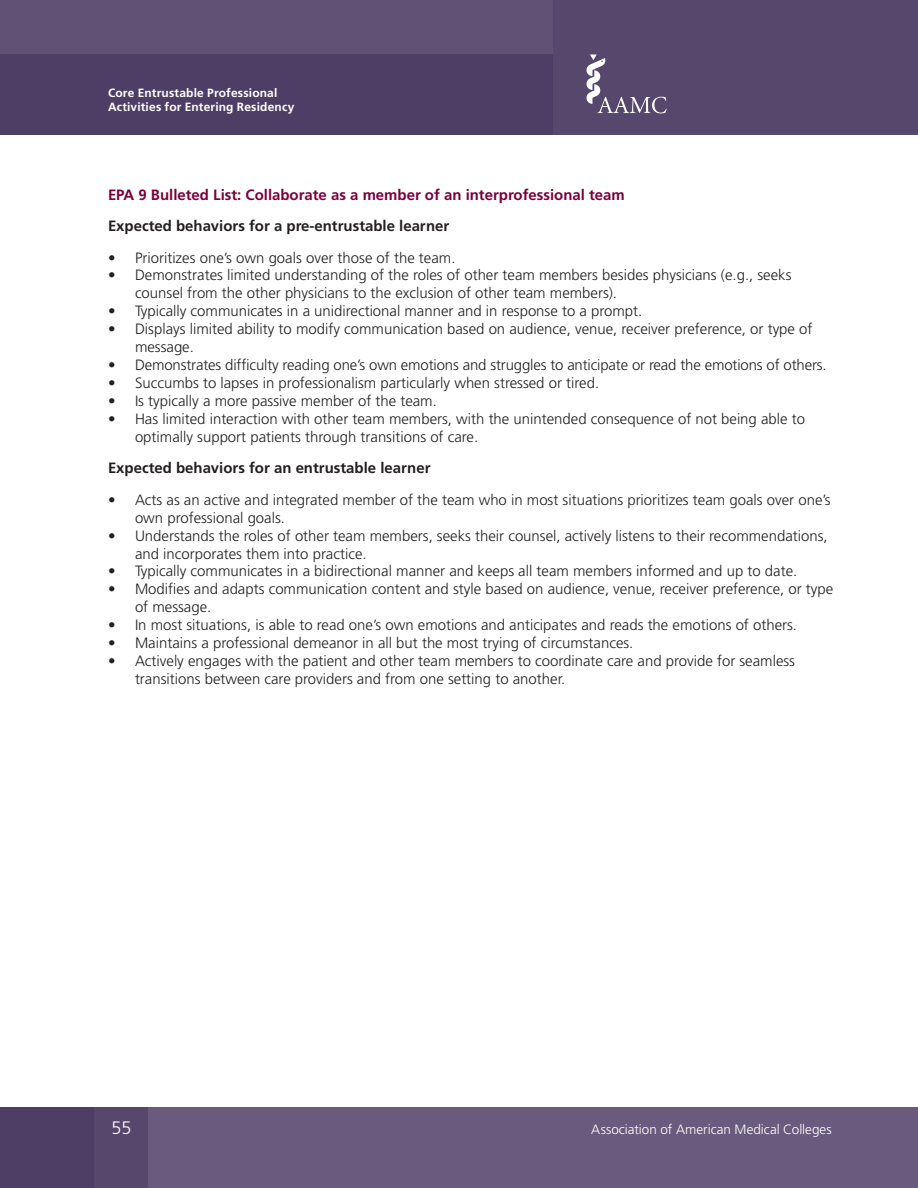
<style>
.page{position:relative;width:918px;height:1188px;background:#fff}
.page>*{position:absolute;margin:0;border:0;box-sizing:border-box;transform-origin:0 0}
.t1{font:300 18px "Frutiger";color:#fff}
.bullets_no_space__Ap{font:300 15px/18px "Frutiger";color:#231f20}
.body_text{font:700 15px "Frutiger";color:#231f20}
.body_text-2{font:700 15px "Frutiger";color:#7a003b}
.t2{font:300 13.5px "Frutiger";color:#fff}
.t3{font:700 12px/14.4px "Frutiger";letter-spacing:.015em;color:#fff}
</style>
<div class="page">
<div style="left:0;top:0;width:564px;height:68px;background:#605175"></div>
<div style="left:0;top:54px;width:564px;height:81px;background:#4d3e65"></div>
<div style="left:0;top:1107px;width:148px;height:81px;background:#4d3e65"></div>
<div style="left:122px;top:1107px;width:796px;height:81px;background:#695b7d"></div>
<hr style="left:0;top:0;width:1px;height:135px;background:#56476d">
<div style="left:554px;top:0;width:364px;height:135px;background:#56476d"></div>
<svg style="left:586px;top:54px;width:81px;height:59px"></svg>
<div style="left:94px;top:1107px;width:54px;height:81px;background:#56476d"></div>
<p class="t3" style="left:108px;top:86px;width:188px">Core Entrustable Professional<br>Activities for Entering Residency</p>
<p class="body_text-2" style="left:108px;top:186px;width:518px">EPA 9 Bulleted List: Collaborate as a member of an interprofessional team</p>
<p class="body_text" style="left:108px;top:217px;width:343px">Expected behaviors for a pre-entrustable learner</p>
<p class="bullets_no_space__Ap" style="left:108px;top:249px;width:349px">• Prioritizes one’s own goals over those of the team.</p>
<p class="bullets_no_space__Ap" style="left:135px;top:267px;width:658px;text-indent:-27px">• Demonstrates limited understanding of the roles of other team members besides physicians (e.g., seeks counsel from the other physicians to the exclusion of other team members).</p>
<p class="bullets_no_space__Ap" style="left:108px;top:302px;width:536px">• Typically communicates in a unidirectional manner and in response to a prompt.</p>
<p class="bullets_no_space__Ap" style="left:135px;top:320px;width:679px;text-indent:-27px">• Displays limited ability to modify communication based on audience, venue, receiver preference, or type of message.</p>
<p class="bullets_no_space__Ap" style="left:108px;top:356px;width:720px">• Demonstrates difficulty reading one’s own emotions and struggles to anticipate or read the emotions of others.</p>
<p class="bullets_no_space__Ap" style="left:108px;top:374px;width:493px">• Succumbs to lapses in professionalism particularly when stressed or tired.</p>
<p class="bullets_no_space__Ap" style="left:108px;top:392px;width:330px">• Is typically a more passive member of the team.</p>
<p class="bullets_no_space__Ap" style="left:135px;top:410px;width:672px;text-indent:-27px">• Has limited interaction with other team members, with the unintended consequence of not being able to optimally support patients through transitions of care.</p>
<p class="body_text" style="left:108px;top:459px;width:324px">Expected behaviors for an entrustable learner</p>
<p class="bullets_no_space__Ap" style="left:135px;top:491px;width:697px;text-indent:-27px">• Acts as an active and integrated member of the team who in most situations prioritizes team goals over one’s own professional goals.</p>
<p class="bullets_no_space__Ap" style="left:135px;top:527px;width:694px;text-indent:-27px">• Understands the roles of other team members, seeks their counsel, actively listens to their recommendations, and incorporates them into practice.</p>
<p class="bullets_no_space__Ap" style="left:108px;top:562px;width:691px">• Typically communicates in a bidirectional manner and keeps all team members informed and up to date.</p>
<p class="bullets_no_space__Ap" style="left:135px;top:580px;width:700px;text-indent:-27px">• Modifies and adapts communication content and style based on audience, venue, receiver preference, or type of message.</p>
<p class="bullets_no_space__Ap" style="left:108px;top:616px;width:691px">• In most situations, is able to read one’s own emotions and anticipates and reads the emotions of others.</p>
<p class="bullets_no_space__Ap" style="left:108px;top:634px;width:527px">• Maintains a professional demeanor in all but the most trying of circumstances.</p>
<p class="bullets_no_space__Ap" style="left:135px;top:652px;width:662px;text-indent:-27px">• Actively engages with the patient and other team members to coordinate care and provide for seamless transitions between care providers and from one setting to another.</p>
<p class="t1" style="left:111px;top:1118px;width:22px">55</p>
<p class="t2" style="left:591px;top:1122px;width:242px">Association of American Medical Colleges</p>
</div>
